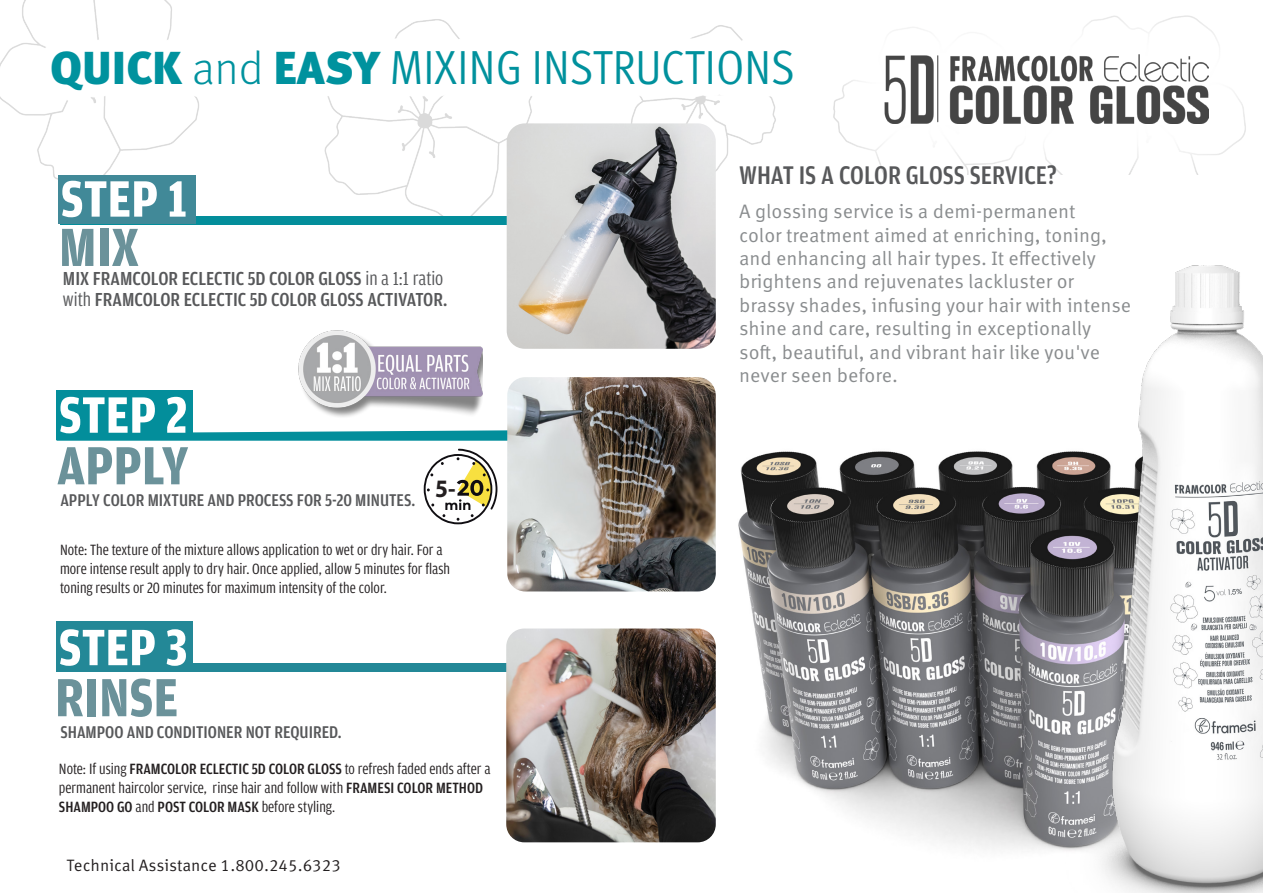
<style>
.page{position:relative;width:1263px;height:893px;background:#fff}
.page>*{position:absolute;margin:0;border:0;box-sizing:border-box;transform-origin:0 0}
.t1{font:700 54.3px "Amplitude Cond";color:#fff}
.t2{font:47.85px "Meta Pro Cond Norm";letter-spacing:.01em;color:#00919d}
.t3{font:500 27.15px "Amplitude Cond";color:#57585a}
.t4{font:700 25.2px "Myriad Pro";color:#231f20;scale:.92 1}
.t5{font:500 19.95px/21.5px "Amplitude Cond";color:#57585a}
.t6{font:19.5px/23.4px "Meta Correspondence Pro";color:#898c8e}
.t7{font:500 18px "Amplitude Cond";color:#57585a}
.t8{font:16.5px "Meta Correspondence Pro";color:#231f20}
.t9{font:15.75px/18.9px "Amplitude Cond";color:#231f20}
.s1{font-family:"Meta Pro";font-weight:900;font-size:46.2px;color:#00929e}
.s2{font-family:"Meta Pro";font-weight:300;font-size:46.2px;color:#00929e}
.s3{font-weight:400}
.s4{font-weight:500}
</style>
<div class="page">
<img style="left:62px;top:19px;width:714px;height:314px">
<img style="left:651px;top:175px;width:412px;height:675px">
<img style="left:0;top:0;width:317px;height:226px">
<svg style="left:57px;top:430px;width:450px;height:11px;background:#2b9faa"></svg>
<div style="left:60px;top:216px;width:461px;height:8px;background:#038e9b"></div>
<div style="left:57px;top:663px;width:574px;height:9px;background:#238897"></div>
<div style="left:818px;top:0;width:445px;height:191px;background:#fff"></div>
<img style="left:884px;top:54px;width:325px;height:69px">
<svg style="left:424px;top:449px;width:73px;height:75px"></svg>
<img style="left:299px;top:321px;width:183px;height:96px">
<img style="left:507px;top:123px;width:209px;height:226px">
<img style="left:507px;top:377px;width:209px;height:214px">
<img style="left:506px;top:628px;width:210px;height:214px">
<div style="left:58px;top:175px;width:137px;height:49px;background:#418998"></div>
<div style="left:57px;top:391px;width:136px;height:49px;background:#038e9b"></div>
<div style="left:56px;top:621px;width:136px;height:50px;background:#238897"></div>
<div style="left:39px;top:38px;width:766px;height:65px;background:#fff"></div>
<svg style="left:62px;top:229px;width:31px;height:37px"></svg>
<div style="left:100px;top:229px;width:8px;height:37px;background:#6b929a"></div>
<svg style="left:112px;top:229px;width:26px;height:37px"></svg>
<svg style="left:57px;top:447px;width:131px;height:37px"></svg>
<svg style="left:58px;top:679px;width:25px;height:37px"></svg>
<div style="left:87px;top:679px;width:9px;height:37px;background:#6b929a"></div>
<svg style="left:102px;top:678px;width:74px;height:39px"></svg>
<img style="left:1063px;top:265px;width:200px;height:628px">
<p class="t2" style="left:50px;top:33px;width:746px"><span class="s1">QUICK</span> <span class="s2">and</span> <span class="s1">EASY</span> MIXING INSTRUCTIONS</p>
<h1 class="t1" style="left:61px;top:169px;width:127px">STEP 1</h1>
<p class="t5" style="left:63px;top:267px;width:386px">MIX FRAMCOLOR ECLECTIC 5D COLOR GLOSS <span class="s3">in a 1:1 ratio with</span> FRAMCOLOR ECLECTIC 5D COLOR GLOSS ACTIVATOR.</p>
<h1 class="t1" style="left:59px;top:385px;width:130px">STEP 2</h1>
<p class="t7" style="left:60px;top:490px;width:356px">APPLY COLOR MIXTURE AND PROCESS FOR 5-20 MINUTES.</p>
<h3 class="t4" style="left:435px;top:472px;width:24px">5-</h3>
<p class="t9" style="left:60px;top:540px;width:392px">Note: The texture of the mixture allows application to wet or dry hair. For a more intense result apply to dry hair. Once applied, allow 5 minutes for flash toning results or 20 minutes for maximum intensity of the color.</p>
<h1 class="t1" style="left:59px;top:618px;width:130px">STEP 3</h1>
<p class="t7" style="left:60px;top:722px;width:283px">SHAMPOO AND CONDITIONER NOT REQUIRED.</p>
<p class="t9" style="left:59px;top:759px;width:433px">Note: If using <span class="s4">FRAMCOLOR ECLECTIC 5D COLOR GLOSS</span> to refresh faded ends after a permanent haircolor service, rinse hair and follow with <span class="s4">FRAMESI COLOR METHOD<br>SHAMPOO GO</span> and <span class="s4">POST COLOR MASK</span> before styling.</p>
<p class="t8" style="left:66px;top:853px;width:276px">Technical Assistance 1.800.245.6323</p>
<p class="t3" style="left:739px;top:161px;width:319px">WHAT IS A COLOR GLOSS SERVICE?</p>
<p class="t6" style="left:739px;top:198px;width:394px">A glossing service is a demi-permanent<br>color treatment aimed at enriching, toning, and enhancing all hair types. It effectively brightens and rejuvenates lackluster or brassy shades, infusing your hair with intense shine and care, resulting in exceptionally soft, beautiful, and vibrant hair like you've never seen before.</p>
</div>
